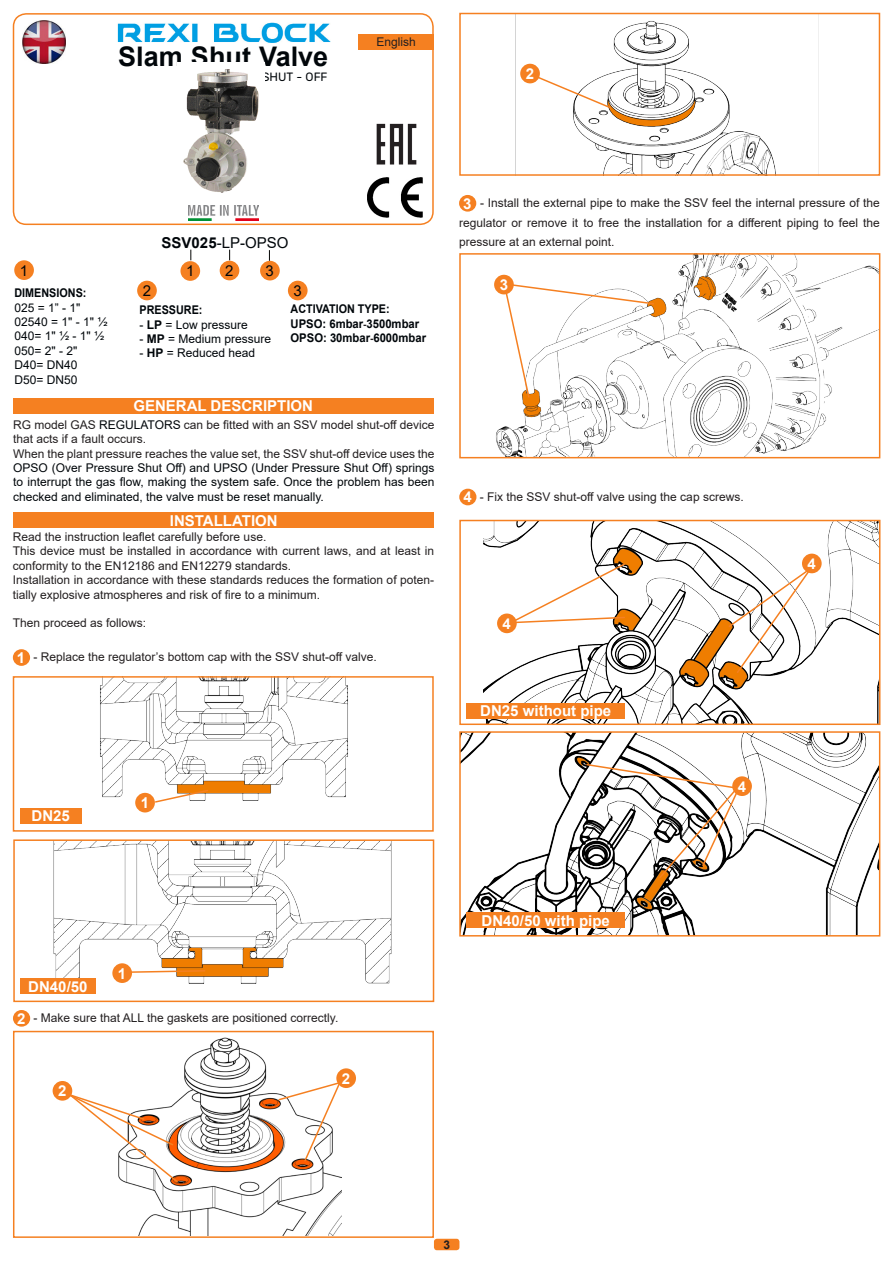
<style>
.page{position:relative;width:893px;height:1263px;background:#fff}
.page>*{position:absolute;margin:0;border:0;box-sizing:border-box;transform-origin:0 0}
.Normale{font:700 27px "Arial";color:#01060a}
.t1{font:700 15px "Arial";color:#fff}
.t2{font:15px "Arial";color:#01060a}
.t3{font:12px/14.4px "Arial";color:#231f20}
.t4{font:12px/14.4px "Arial";color:#01060a;text-align:justify}
.t5{font:700 12px "Arial";color:#01060a;scale:.94 1}
.t6{font:700 12px "Arial";color:#01060a;scale:.9 1}
.Normale-2{font:12px "Rubik";color:#01060a}
.t7{font:700 12px "Arial";color:#231f20}
.s1{font-weight:700}
.s2{font-size:10.5px;color:#231f20}
.s3{color:#01060a}
.s4{color:#231f20}
</style>
<div class="page">
<div style="left:13px;top:13px;width:421px;height:212px;border:2px solid #f58021;border-radius:13px"></div>
<div style="left:434px;top:1239px;width:25px;height:11px;background:#f58021;border-radius:3px"></div>
<div style="left:13px;top:398px;width:421px;height:16px;background:#f58021"></div>
<div style="left:13px;top:649px;width:17px;height:17px;background:#f58021;border-radius:50%"></div>
<div style="left:13px;top:512px;width:421px;height:16px;background:#f58021"></div>
<img style="left:494px;top:256px;width:383px;height:199px">
<div style="left:459px;top:253px;width:421px;height:205px;border:2px solid #f58021"></div>
<img style="left:100px;top:679px;width:248px;height:122px">
<div style="left:13px;top:676px;width:421px;height:156px;border:2px solid #f58021"></div>
<div style="left:135px;top:793px;width:20px;height:19px;background:#f58021;border-radius:50%"></div>
<img style="left:483px;top:523px;width:394px;height:199px">
<div style="left:459px;top:520px;width:421px;height:205px;border:2px solid #f58021"></div>
<img style="left:130px;top:1037px;width:212px;height:198px">
<div style="left:13px;top:1031px;width:421px;height:207px;border:2px solid #f58021"></div>
<div style="left:13px;top:1010px;width:17px;height:17px;background:#f58021;border-radius:50%"></div>
<div style="left:459px;top:195px;width:17px;height:17px;background:#f58021;border-radius:50%"></div>
<div style="left:459px;top:489px;width:17px;height:16px;background:#f58021;border-radius:50%"></div>
<div style="left:53px;top:1081px;width:19px;height:20px;background:#f58021;border-radius:50%"></div>
<svg style="left:277px;top:1077px;width:79px;height:86px"></svg>
<div style="left:336px;top:1068px;width:20px;height:20px;background:#f58021;border-radius:50%"></div>
<svg style="left:68px;top:1093px;width:111px;height:91px"></svg>
<svg style="left:154px;top:789px;width:55px;height:15px"></svg>
<svg style="left:509px;top:562px;width:117px;height:63px"></svg>
<div style="left:497px;top:613px;width:20px;height:20px;background:#f58021;border-radius:50%"></div>
<img style="left:33px;top:842px;width:359px;height:142px">
<div style="left:13px;top:839px;width:421px;height:163px;border:2px solid #f58021"></div>
<svg style="left:131px;top:969px;width:75px;height:5px"></svg>
<div style="left:20px;top:808px;width:61px;height:15px;background:#f58021"></div>
<div style="left:20px;top:979px;width:75px;height:15px;background:#f58021"></div>
<div style="left:112px;top:963px;width:20px;height:20px;background:#f58021;border-radius:50%"></div>
<img style="left:520px;top:16px;width:299px;height:157px">
<div style="left:459px;top:13px;width:421px;height:163px;border:2px solid #f58021"></div>
<svg style="left:529px;top:72px;width:83px;height:38px"></svg>
<div style="left:520px;top:64px;width:20px;height:19px;background:#f58021;border-radius:50%"></div>
<svg style="left:503px;top:283px;width:152px;height:116px"></svg>
<div style="left:494px;top:275px;width:20px;height:19px;background:#f58021;border-radius:50%"></div>
<svg style="left:727px;top:566px;width:86px;height:108px"></svg>
<div style="left:802px;top:554px;width:20px;height:19px;background:#f58021;border-radius:50%"></div>
<img style="left:462px;top:734px;width:415px;height:199px">
<div style="left:459px;top:731px;width:421px;height:205px;border:2px solid #f58021"></div>
<div style="left:732px;top:776px;width:20px;height:20px;background:#f58021;border-radius:50%"></div>
<div style="left:466px;top:703px;width:159px;height:15px;background:#f58021"></div>
<div style="left:466px;top:913px;width:159px;height:15px;background:#f58021"></div>
<svg style="left:585px;top:763px;width:155px;height:116px"></svg>
<div style="left:359px;top:34px;width:75px;height:16px;background:#f58021"></div>
<img style="left:22px;top:20px;width:44px;height:44px">
<img style="left:189px;top:205px;width:69px;height:16px">
<img style="left:367px;top:177px;width:56px;height:41px">
<img style="left:376px;top:123px;width:41px;height:42px">
<img style="left:117px;top:22px;width:214px;height:21px">
<img style="left:183px;top:69px;width:76px;height:124px">
<div style="left:180px;top:261px;width:20px;height:20px;background:#f58021;border-radius:50%"></div>
<div style="left:220px;top:261px;width:19px;height:19px;background:#f58021;border-radius:50%"></div>
<div style="left:260px;top:261px;width:20px;height:19px;background:#f58021;border-radius:50%"></div>
<div style="left:137px;top:281px;width:20px;height:19px;background:#f58021;border-radius:50%"></div>
<div style="left:288px;top:281px;width:20px;height:19px;background:#f58021;border-radius:50%"></div>
<div style="left:14px;top:260px;width:20px;height:20px;background:#f58021;border-radius:50%"></div>
<p class="Normale" style="left:118px;top:37px;width:212px">Slam Shut Valve</p>
<p class="Normale-2" style="left:262px;top:70px;width:67px">SHUT - OFF</p>
<p class="t3" style="left:376px;top:34px;width:41px">English</p>
<p class="t1" style="left:526px;top:63px;width:10px">2</p>
<p class="t2" style="left:20px;top:260px;width:10px">1</p>
<p class="t6" style="left:15px;top:285px;width:82px">DIMENSIONS:</p>
<p class="t4" style="left:15px;top:300px;width:67px">025 = 1” - 1"</p>
<p class="t4" style="left:15px;top:315px;width:94px">02540 = 1" - 1" 1/2</p>
<p class="t4" style="left:15px;top:329px;width:91px">040= 1" 1/2 - 1" 1/2</p>
<p class="t4" style="left:15px;top:343px;width:64px">050= 2" - 2"</p>
<p class="t4" style="left:15px;top:358px;width:65px">D40= DN40</p>
<p class="t4" style="left:15px;top:372px;width:65px">D50= DN50</p>
<p class="t2" style="left:162px;top:232px;width:128px"><span class="s1">SSV025</span>-LP-OPSO</p>
<p class="t2" style="left:186px;top:261px;width:10px">1</p>
<p class="t2" style="left:225px;top:260px;width:10px">2</p>
<p class="t2" style="left:266px;top:260px;width:10px">3</p>
<p class="t2" style="left:143px;top:280px;width:10px">2</p>
<p class="t2" style="left:293px;top:280px;width:10px">3</p>
<p class="t6" style="left:140px;top:301px;width:72px">PRESSURE:</p>
<p class="t4" style="left:140px;top:317px;width:110px">- <span class="s1">LP</span> = Low pressure</p>
<p class="t4" style="left:140px;top:331px;width:133px">- <span class="s1">MP</span> = Medium pressure</p>
<p class="t4" style="left:140px;top:346px;width:117px">- <span class="s1">HP</span> = Reduced head</p>
<p class="t6" style="left:291px;top:301px;width:112px">ACTIVATION TYPE:</p>
<p class="t5" style="left:291px;top:315px;width:138px">UPSO: 6mbar<span class="s2">-</span>3500mbar</p>
<p class="t5" style="left:291px;top:329px;width:146px">OPSO: 30mbar<span class="s2">-</span>6000mbar</p>
<p class="t1" style="left:133px;top:395px;width:181px">GENERAL DESCRIPTION</p>
<p class="t3" style="left:13px;top:417px;width:423px">RG model GAS <span class="s3">REGULATORS</span> can be fitted with an SSV model shut-off device that acts if a fault occurs.</p>
<p class="t4" style="left:13px;top:446px;width:423px"><span class="s4">When the plant pressure reaches the value set, the SSV shut-off device uses the </span>OPSO (Over Pressure Shut Off) and UPSO (Under Pressure Shut Off) springs to interrupt the gas flow, making the system safe. Once the problem has been checked and eliminated, the valve must be reset manually.</p>
<p class="t1" style="left:170px;top:510px;width:109px">INSTALLATION</p>
<p class="t3" style="left:13px;top:529px;width:255px">Read the instruction leaflet carefully before use.</p>
<p class="t3" style="left:13px;top:544px;width:423px">This device must be installed in accordance with current laws, and at least in conformity to the EN12186 and EN12279 standards.</p>
<p class="t3" style="left:13px;top:573px;width:423px">Installation in accordance with these standards reduces the formation of poten&shy;tially explosive atmospheres and risk of fire to a minimum.</p>
<p class="t3" style="left:13px;top:616px;width:135px">Then proceed as follows:</p>
<p class="t1" style="left:17px;top:647px;width:10px">1</p>
<p class="t3" style="left:33px;top:650px;width:345px">- Replace the regulator’s bottom cap with the SSV shut-off valve.</p>
<p class="t1" style="left:32px;top:805px;width:40px">DN25</p>
<p class="t1" style="left:141px;top:792px;width:10px">1</p>
<p class="t1" style="left:463px;top:193px;width:10px">3</p>
<p class="t3" style="left:459px;top:193px;width:422px;line-height:19.5px;text-align:justify;text-indent:21px">- Install the external pipe to make the SSV feel the internal pressure of the regulator or remove it to free the installation for a different piping to feel the pressure at an external point.</p>
<p class="t1" style="left:500px;top:274px;width:10px">3</p>
<p class="t1" style="left:463px;top:487px;width:10px">4</p>
<p class="t3" style="left:480px;top:489px;width:265px">- Fix the SSV shut-off valve using the cap screws.</p>
<p class="t1" style="left:503px;top:613px;width:10px">4</p>
<p class="t1" style="left:480px;top:700px;width:132px">DN25 without pipe</p>
<p class="t1" style="left:738px;top:776px;width:10px">4</p>
<p class="t1" style="left:808px;top:553px;width:10px">4</p>
<p class="t1" style="left:28px;top:976px;width:61px">DN40/50</p>
<p class="t1" style="left:118px;top:963px;width:10px">1</p>
<p class="t1" style="left:17px;top:1008px;width:10px">2</p>
<p class="t3" style="left:34px;top:1011px;width:306px">- Make sure that ALL the gaskets are positioned correctly.</p>
<p class="t1" style="left:58px;top:1080px;width:10px">2</p>
<p class="t1" style="left:342px;top:1068px;width:10px">2</p>
<p class="t1" style="left:482px;top:910px;width:130px">DN40/50 with pipe</p>
<p class="t7" style="left:443px;top:1236px;width:8px">3</p>
</div>
